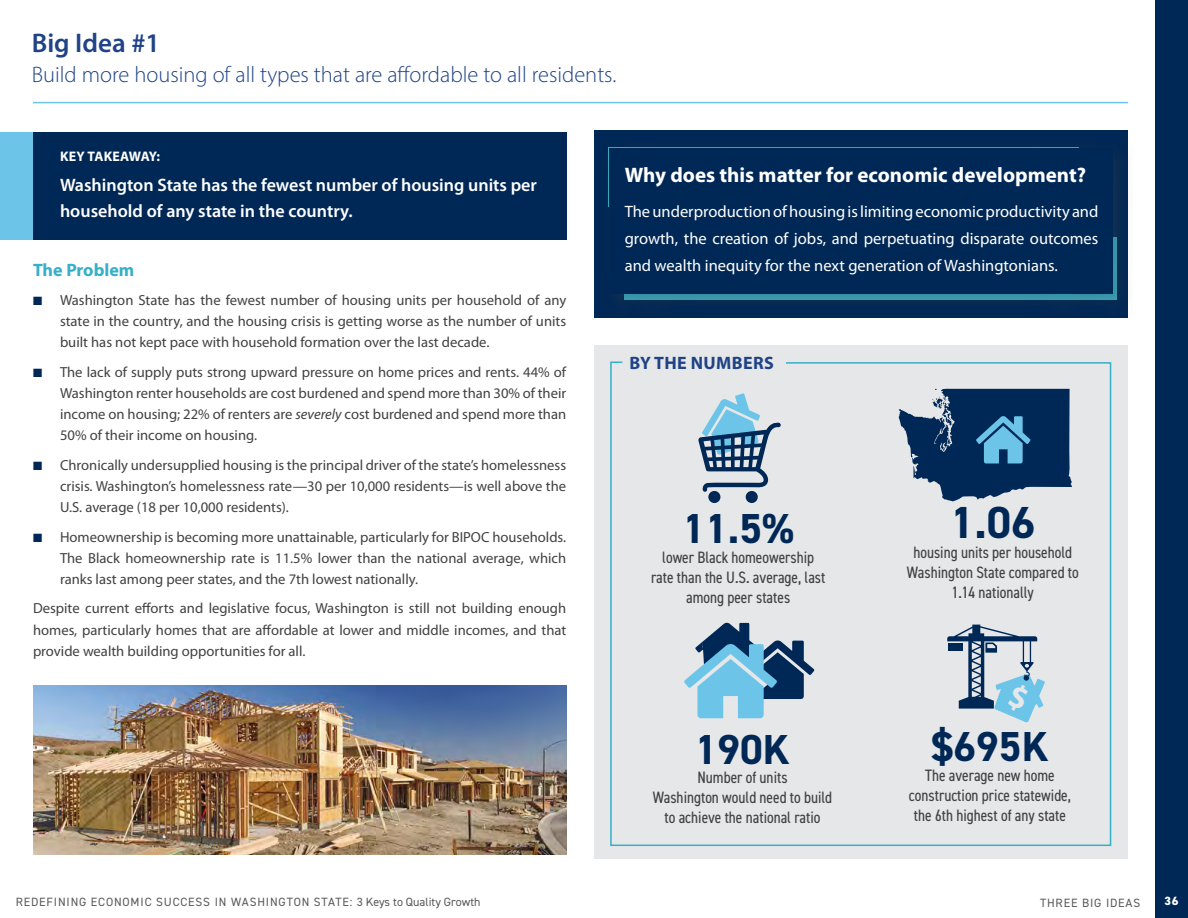
<style>
.page{position:relative;width:1188px;height:918px;background:#fff}
.page>*{position:absolute;margin:0;border:0;box-sizing:border-box;transform-origin:0 0}
.t1{font:700 45px "DIN2014";color:#002856}
.t2{font:700 42px "DIN2014";color:#002856}
.t3{font:600 27px "Myriad Pro";color:#1f4386}
.t4{font:300 22.5px "Myriad Pro";color:#1f4386}
.t5{font:700 21px "Myriad Pro";color:#fff}
.t6{font:600 18px/25.5px "Myriad Pro";color:#fff}
.t7{font:700 18px "Myriad Pro";letter-spacing:.02em;color:#1f4386}
.t8{font:700 18px "Myriad Pro";color:#36afc8}
.t9{font:condensed 16.5px/19.8px "DIN2014";color:#414042;text-align:center}
.t10{font:16.5px/27px "Myriad Pro";color:#fff;text-align:justify}
.t11{font:14.7px/21px "Myriad Pro";color:#414042;text-align:justify}
.t12{font:700 13.8px "Myriad Pro";letter-spacing:.02em;color:#fff}
.t13{font:12px "DIN2014";letter-spacing:.07em;color:#58595b}
.t14{font:800 12px "DIN2014";color:#fff}
.s1{color:#002856}
.s2{font-style:italic}
</style>
<div class="page">
<div style="left:1155px;top:0;width:33px;height:918px;background:#002856"></div>
<hr style="left:33px;top:102px;width:1095px;height:1px;background:#6cc5e9">
<div style="left:0;top:132px;width:506px;height:107px;background:#6cc5e9"></div>
<div style="left:33px;top:132px;width:533px;height:107px;background:#002856"></div>
<div style="left:595px;top:130px;width:533px;height:188px;background:#002856"></div>
<div style="left:600px;top:139px;width:533px;height:176px;background:#414042;opacity:.34"></div>
<div style="left:610px;top:148px;width:503px;height:146px;background:#002856"></div>
<div style="left:595px;top:346px;width:533px;height:513px;background:#e6e7e8"></div>
<svg style="left:610px;top:361px;width:502px;height:485px"></svg>
<svg style="left:684px;top:623px;width:130px;height:102px"></svg>
<img style="left:33px;top:686px;width:533px;height:169px">
<div style="left:708px;top:491px;width:12px;height:12px;background:#002856;border-radius:50%"></div>
<div style="left:746px;top:491px;width:12px;height:12px;background:#002856;border-radius:50%"></div>
<svg style="left:698px;top:393px;width:83px;height:99px"></svg>
<svg style="left:947px;top:625px;width:98px;height:97px"></svg>
<h3 class="t3" style="left:32px;top:25px;width:130px">Big Idea #1</h3>
<h3 class="t4" style="left:32px;top:61px;width:586px">Build more housing of all types that are affordable to all residents.</h3>
<p class="t12" style="left:60px;top:148px;width:102px">KEY TAKEAWAY:</p>
<p class="t6" style="left:60px;top:172px;width:478px">Washington State has the fewest number of housing units per household of any state in the country.</p>
<p class="t8" style="left:33px;top:258px;width:103px">The Problem</p>
<p class="t11" style="left:60px;top:289px;width:508px;text-indent:-27px"><span class="s1">■</span> Washington State has the fewest number of housing units per household of any state in the country, and the housing crisis is getting worse as the number of units built has not kept pace with household formation over the last decade.</p>
<p class="t11" style="left:60px;top:361px;width:508px;text-indent:-27px"><span class="s1">■</span> The lack of supply puts strong upward pressure on home prices and rents. 44% of Washington renter households are cost burdened and spend more than 30% of their income on housing; 22% of renters are <span class="s2">severely</span> cost burdened and spend more than 50% of their income on housing.</p>
<p class="t11" style="left:60px;top:454px;width:508px;text-indent:-27px"><span class="s1">■</span> Chronically undersupplied housing is the principal driver of the state’s homelessness crisis. Washington’s homelessness rate—30 per 10,000 residents—is well above the U.S. average (18 per 10,000 residents).</p>
<p class="t11" style="left:60px;top:526px;width:508px;text-indent:-27px"><span class="s1">■</span> Homeownership is becoming more unattainable, particularly for BIPOC households.<br>The Black homeownership rate is 11.5% lower than the national average, which ranks last among peer states, and the 7th lowest nationally.</p>
<p class="t11" style="left:33px;top:598px;width:535px">Despite current efforts and legislative focus, Washington is still not building enough homes, particularly homes that are affordable at lower and middle incomes, and that provide wealth building opportunities for all.</p>
<h3 class="t5" style="left:625px;top:161px;width:463px">Why does this matter for economic development?</h3>
<p class="t10" style="left:625px;top:197px;width:475px">The underproduction of housing is limiting economic productivity and growth, the creation of jobs, and perpetuating disparate outcomes and wealth inequity for the next generation of Washingtonians.</p>
<p class="t7" style="left:629px;top:351px;width:146px">BY THE NUMBERS</p>
<h2 class="t2" style="left:682px;top:501px;width:113px">11.5%</h2>
<p class="t9" style="left:651px;top:547px;width:176px">lower Black homeowership rate than the U.S. average, last among peer states</p>
<h1 class="t1" style="left:950px;top:493px;width:87px">1.06</h1>
<p class="t9" style="left:907px;top:542px;width:174px">housing units per household<br>Washington State compared to<br>1.14 nationally</p>
<h2 class="t2" style="left:695px;top:721px;width:97px">190K</h2>
<p class="t9" style="left:653px;top:767px;width:181px">Number of units<br>Washington would need to build to achieve the national ratio</p>
<h2 class="t2" style="left:931px;top:719px;width:120px">$695K</h2>
<p class="t9" style="left:909px;top:765px;width:164px">The average new home construction price statewide, the 6th highest of any state</p>
<p class="t13" style="left:16px;top:895px;width:466px">REDEFINING ECONOMIC SUCCESS IN WASHINGTON STATE: 3 Keys to Quality Growth</p>
<p class="t13" style="left:1040px;top:895px;width:102px">THREE BIG IDEAS</p>
<p class="t14" style="left:1164px;top:893px;width:16px">36</p>
</div>
